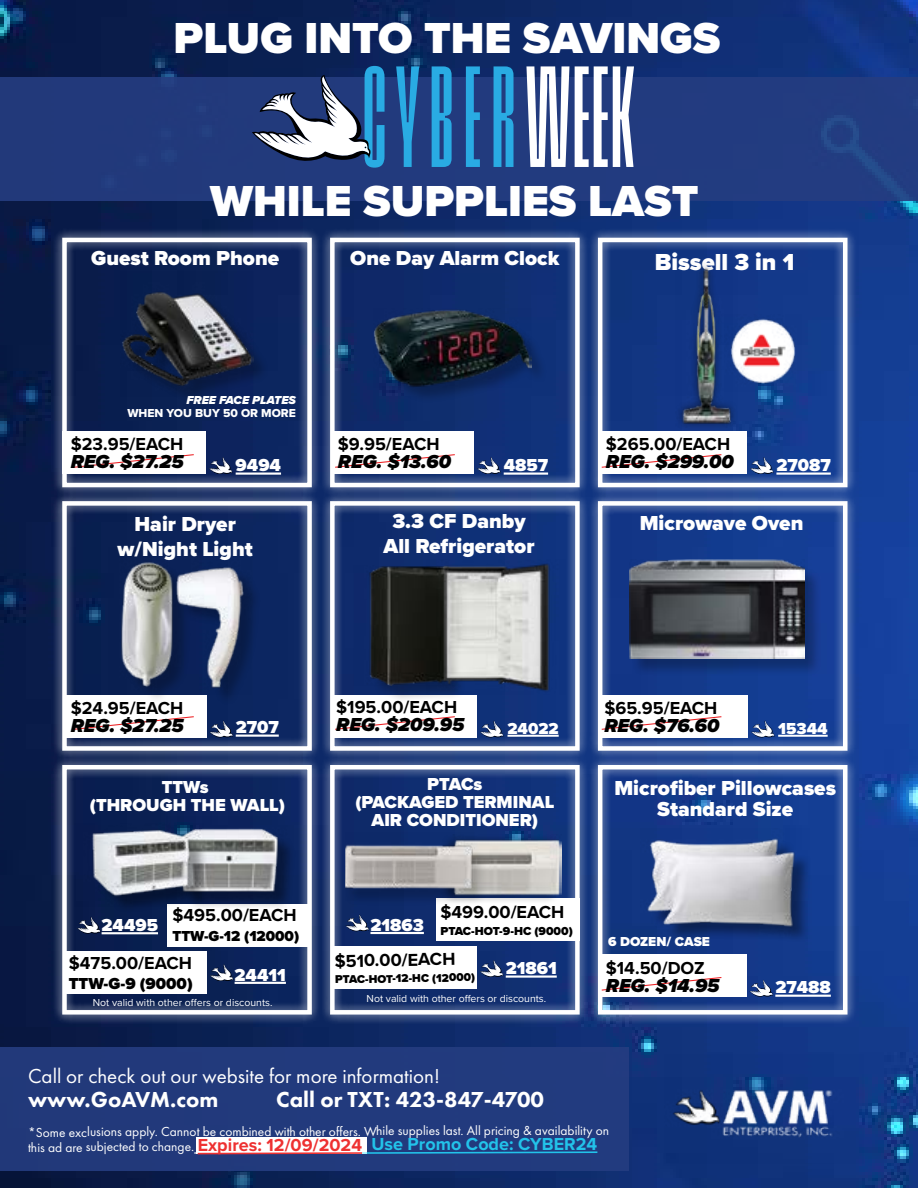
<style>
.page{position:relative;width:918px;height:1188px;background:#fff}
.page>*{position:absolute;margin:0;border:0;box-sizing:border-box;transform-origin:0 0}
.t1{font:900 45px "Proxima Nova";color:#fff}
.t2{font:900 24px "Proxima Nova";color:#fff}
.t3{font:800 22.5px "Futura PT";color:#fff}
.t4{font:900 21px/25.2px "Proxima Nova";color:#fff;text-align:center}
.t5{font:21px "Futura PT";color:#fff}
.t6{font:italic 900 19.5px "Proxima Nova";color:#000}
.t7{font:700 18px "Proxima Nova";color:#000}
.t8{font:900 18px/18px "Proxima Nova";color:#fff;text-align:center}
.t9{font:900 16.5px "Proxima Nova";color:#000}
.t10{font:900 16.5px "Proxima Nova";color:#fff}
.t11{font:900 15px "Proxima Nova";color:#000}
.t12{font:13.5px/15.8px "Futura PT";letter-spacing:-.005em;color:#fff}
.t13{font:900 13.5px "Proxima Nova";color:#fff}
.t14{font:900 12px "Proxima Nova";color:#000}
.t15{font:12px "Proxima Nova Extrabld";color:#fff}
.t16{font:italic 900 12px "Proxima Nova";color:#fff}
.t17{font:900 11.7px "Proxima Nova";color:#000}
.t18{font:10.5px "Proxima Nova";color:#fff}
.s1{font-family:"Proxima Nova";font-weight:700;font-size:18px;color:#ee3131}
.s2{font-family:"Proxima Nova";font-weight:700;font-size:18px;color:#22c3ea}
</style>
<div class="page">
<img style="left:0;top:0;width:918px;height:1188px">
<div style="left:0;top:1048px;width:629px;height:123px;background:#253d81"></div>
<div style="left:196px;top:1137px;width:170px;height:17px;background:#fff"></div>
<div style="left:0;top:78px;width:918px;height:123px;background:#253d81"></div>
<svg style="left:194px;top:1151px;width:404px;height:4px"></svg>
<div style="left:53px;top:228px;width:804px;height:797px;background:#fff;opacity:.75"></div>
<div style="left:62px;top:238px;width:250px;height:249px;border:4px solid #fff"></div>
<div style="left:62px;top:501px;width:250px;height:250px;border:4px solid #fff"></div>
<div style="left:62px;top:765px;width:250px;height:250px;border:4px solid #fff"></div>
<div style="left:330px;top:238px;width:250px;height:249px;border:4px solid #fff"></div>
<div style="left:330px;top:501px;width:250px;height:250px;border:4px solid #fff"></div>
<div style="left:330px;top:765px;width:250px;height:250px;border:4px solid #fff"></div>
<div style="left:598px;top:238px;width:250px;height:249px;border:4px solid #fff"></div>
<div style="left:598px;top:501px;width:250px;height:250px;border:4px solid #fff"></div>
<div style="left:598px;top:765px;width:250px;height:250px;border:4px solid #fff"></div>
<div style="left:62px;top:431px;width:144px;height:43px;background:#fff"></div>
<div style="left:63px;top:695px;width:144px;height:43px;background:#fff"></div>
<div style="left:167px;top:904px;width:144px;height:43px;background:#fff"></div>
<div style="left:436px;top:899px;width:143px;height:42px;background:#fff"></div>
<div style="left:63px;top:951px;width:144px;height:43px;background:#fff"></div>
<div style="left:333px;top:431px;width:141px;height:43px;background:#fff"></div>
<div style="left:333px;top:695px;width:144px;height:43px;background:#fff"></div>
<div style="left:334px;top:947px;width:143px;height:42px;background:#fff"></div>
<div style="left:599px;top:431px;width:148px;height:43px;background:#fff"></div>
<div style="left:600px;top:695px;width:148px;height:43px;background:#fff"></div>
<div style="left:599px;top:954px;width:148px;height:43px;background:#fff"></div>
<img style="left:664px;top:1055px;width:200px;height:108px">
<svg style="left:396px;top:66px;width:23px;height:101px"></svg>
<svg style="left:432px;top:66px;width:20px;height:101px"></svg>
<svg style="left:466px;top:66px;width:14px;height:101px"></svg>
<svg style="left:494px;top:66px;width:20px;height:101px"></svg>
<svg style="left:526px;top:66px;width:43px;height:101px"></svg>
<svg style="left:575px;top:66px;width:59px;height:101px"></svg>
<svg style="left:252px;top:66px;width:133px;height:102px"></svg>
<svg style="left:209px;top:457px;width:24px;height:18px"></svg>
<svg style="left:210px;top:721px;width:23px;height:18px"></svg>
<svg style="left:77px;top:917px;width:24px;height:18px"></svg>
<svg style="left:346px;top:914px;width:23px;height:19px"></svg>
<svg style="left:210px;top:964px;width:24px;height:18px"></svg>
<svg style="left:477px;top:457px;width:24px;height:18px"></svg>
<svg style="left:480px;top:721px;width:24px;height:18px"></svg>
<svg style="left:480px;top:960px;width:24px;height:18px"></svg>
<svg style="left:750px;top:457px;width:24px;height:18px"></svg>
<svg style="left:751px;top:721px;width:24px;height:18px"></svg>
<svg style="left:750px;top:980px;width:23px;height:18px"></svg>
<svg style="left:335px;top:454px;width:120px;height:14px"></svg>
<svg style="left:335px;top:716px;width:120px;height:14px"></svg>
<svg style="left:74px;top:454px;width:120px;height:14px"></svg>
<svg style="left:74px;top:716px;width:120px;height:14px"></svg>
<svg style="left:602px;top:454px;width:119px;height:14px"></svg>
<svg style="left:602px;top:716px;width:119px;height:14px"></svg>
<svg style="left:602px;top:977px;width:119px;height:14px"></svg>
<div style="left:439px;top:833px;width:122px;height:71px;background:#000;opacity:.43"></div>
<img style="left:475px;top:834px;width:86px;height:62px">
<div style="left:127px;top:294px;width:142px;height:108px;background:#0b235d"></div>
<img style="left:121px;top:272px;width:133px;height:124px">
<div style="left:125px;top:565px;width:136px;height:141px;background:#000;opacity:.25"></div>
<img style="left:109px;top:547px;width:143px;height:148px">
<div style="left:378px;top:313px;width:169px;height:91px;background:#000;opacity:.25"></div>
<img style="left:374px;top:309px;width:157px;height:79px">
<div style="left:373px;top:568px;width:93px;height:135px;background:#000;opacity:.25"></div>
<img style="left:354px;top:566px;width:72px;height:120px">
<div style="left:632px;top:562px;width:190px;height:114px;background:#000;opacity:.25"></div>
<img style="left:629px;top:560px;width:175px;height:98px">
<hr style="left:236px;top:473px;width:45px;height:2px;background:#fff">
<hr style="left:236px;top:735px;width:43px;height:2px;background:#fff">
<hr style="left:102px;top:932px;width:56px;height:2px;background:#fff">
<hr style="left:235px;top:982px;width:51px;height:2px;background:#fff">
<hr style="left:370px;top:932px;width:54px;height:2px;background:#fff">
<hr style="left:506px;top:975px;width:51px;height:3px;background:#fff">
<hr style="left:775px;top:995px;width:56px;height:2px;background:#fff">
<hr style="left:508px;top:735px;width:51px;height:2px;background:#fff">
<hr style="left:778px;top:735px;width:50px;height:2px;background:#fff">
<hr style="left:504px;top:473px;width:44px;height:2px;background:#fff">
<hr style="left:776px;top:473px;width:55px;height:2px;background:#fff">
<img style="left:426px;top:560px;width:139px;height:134px">
<div style="left:183px;top:831px;width:113px;height:79px;background:#000;opacity:.38"></div>
<img style="left:167px;top:816px;width:122px;height:89px">
<div style="left:97px;top:832px;width:111px;height:81px;background:#000;opacity:.37"></div>
<img style="left:75px;top:823px;width:128px;height:84px">
<div style="left:346px;top:848px;width:142px;height:58px;background:#000;opacity:.2"></div>
<img style="left:346px;top:833px;width:129px;height:68px">
<div style="left:675px;top:261px;width:63px;height:170px;background:#123585"></div>
<img style="left:679px;top:263px;width:54px;height:163px">
<img style="left:725px;top:315px;width:77px;height:77px">
<div style="left:650px;top:840px;width:162px;height:102px;background:#123686"></div>
<img style="left:640px;top:828px;width:170px;height:110px">
<h1 class="t1" style="left:174px;top:5px;width:548px">PLUG INTO THE SAVINGS</h1>
<h1 class="t1" style="left:210px;top:168px;width:490px">WHILE SUPPLIES LAST</h1>
<h3 class="t4" style="left:91px;top:245px;width:190px">Guest Room Phone</h3>
<h3 class="t4" style="left:350px;top:245px;width:211px">One Day Alarm Clock</h3>
<h2 class="t2" style="left:655px;top:244px;width:141px">Bissell 3 in 1</h2>
<p class="t16" style="left:186px;top:391px;width:111px">FREE FACE PLATES</p>
<p class="t15" style="left:127px;top:404px;width:170px">WHEN YOU BUY 50 OR MORE</p>
<h3 class="t7" style="left:71px;top:431px;width:114px">$23.95/EACH</h3>
<h3 class="t6" style="left:71px;top:447px;width:114px">REG. $27.25</h3>
<h3 class="t8" style="left:236px;top:456px;width:47px">9494</h3>
<h3 class="t7" style="left:338px;top:430px;width:103px">$9.95/EACH</h3>
<h3 class="t6" style="left:338px;top:447px;width:115px">REG. $13.60</h3>
<h3 class="t7" style="left:606px;top:430px;width:126px">$265.00/EACH</h3>
<h3 class="t6" style="left:606px;top:447px;width:129px">REG. $299.00</h3>
<h3 class="t8" style="left:504px;top:456px;width:46px">4857</h3>
<h3 class="t8" style="left:776px;top:456px;width:56px">27087</h3>
<h3 class="t4" style="left:118px;top:511px;width:137px">Hair Dryer w/Night Light</h3>
<h3 class="t4" style="left:383px;top:508px;width:153px">3.3 CF Danby<br>All Refrigerator</h3>
<h3 class="t4" style="left:640px;top:510px;width:165px">Microwave Oven</h3>
<h3 class="t7" style="left:71px;top:695px;width:114px">$24.95/EACH</h3>
<h3 class="t6" style="left:71px;top:711px;width:114px">REG. $27.25</h3>
<h3 class="t8" style="left:236px;top:718px;width:45px">2707</h3>
<h3 class="t7" style="left:336px;top:694px;width:122px">$195.00/EACH</h3>
<h3 class="t6" style="left:336px;top:710px;width:129px">REG. $209.95</h3>
<h3 class="t7" style="left:604px;top:695px;width:115px">$65.95/EACH</h3>
<h3 class="t6" style="left:604px;top:711px;width:117px">REG. $76.60</h3>
<p class="t10" style="left:508px;top:716px;width:53px">24022</p>
<p class="t10" style="left:778px;top:716px;width:51px">15344</p>
<h3 class="t8" style="left:90px;top:778px;width:197px">TTWs<br>(THROUGH THE WALL)</h3>
<h3 class="t8" style="left:355px;top:775px;width:200px">PTACs<br>(PACKAGED TERMINAL<br>AIR CONDITIONER)</h3>
<h3 class="t4" style="left:614px;top:777px;width:223px;line-height:21px">Microfiber Pillowcases<br>Standard Size</h3>
<h3 class="t7" style="left:172px;top:902px;width:126px">$495.00/EACH</h3>
<p class="t11" style="left:172px;top:925px;width:128px">TTW-G-12 (12000)</p>
<h3 class="t7" style="left:69px;top:950px;width:125px">$475.00/EACH</h3>
<p class="t9" style="left:69px;top:971px;width:125px">TTW-G-9 (9000)</p>
<h3 class="t8" style="left:102px;top:916px;width:58px">24495</h3>
<h3 class="t8" style="left:235px;top:965px;width:53px">24411</h3>
<p class="t18" style="left:93px;top:995px;width:181px">Not valid with other offers or discounts.</p>
<h3 class="t8" style="left:370px;top:916px;width:55px">21863</h3>
<h3 class="t7" style="left:440px;top:899px;width:125px">$499.00/EACH</h3>
<p class="t14" style="left:440px;top:922px;width:134px">PTAC-HOT-9-HC (9000)</p>
<h3 class="t7" style="left:334px;top:948px;width:122px;rotate:-1deg">$510.00/EACH</h3>
<p class="t17" style="left:335px;top:971px;width:142px;rotate:-1deg">PTAC-HOT-12-HC (12000)</p>
<h3 class="t8" style="left:506px;top:959px;width:53px">21861</h3>
<p class="t18" style="left:367px;top:990px;width:181px">Not valid with other offers or discounts.</p>
<p class="t13" style="left:608px;top:932px;width:103px">6 DOZEN/ CASE</p>
<h3 class="t7" style="left:606px;top:954px;width:100px">$14.50/DOZ</h3>
<h3 class="t6" style="left:606px;top:970px;width:115px">REG. $14.95</h3>
<h3 class="t8" style="left:775px;top:978px;width:57px">27488</h3>
<h3 class="t5" style="left:28px;top:1063px;width:413px">Call or check out our website for more information!</h3>
<h3 class="t3" style="left:28px;top:1086px;width:192px">www.GoAVM.com</h3>
<h3 class="t3" style="left:276px;top:1086px;width:269px">Call or TXT: 423-847-4700</h3>
<p class="t12" style="left:28px;top:1123px;width:583px">*Some exclusions apply. Cannot be combined with other offers. While supplies last. All pricing &amp; availability on this ad are subjected to change. <span class="s1">Expires: 12/09/2024</span> <span class="s2">Use Promo Code: CYBER24</span></p>
</div>
